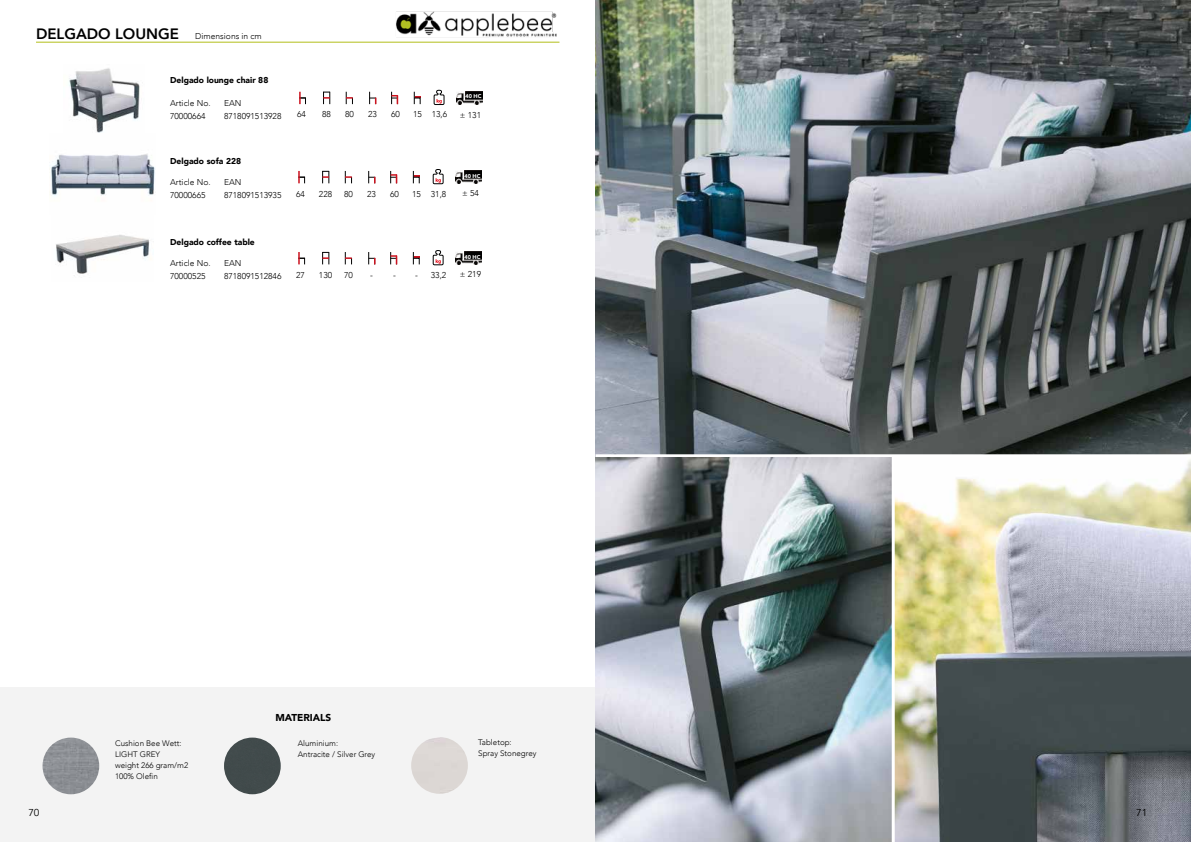
<style>
.page{position:relative;width:1191px;height:842px;background:#fff}
.page>*{position:absolute;margin:0;border:0;box-sizing:border-box;transform-origin:0 0}
.t1{font:900 10px "Avenir";color:#000}
.t2{font:10px "Avenir";color:#000}
.t3{font:300 8.5px "Avenir";color:#000}
.t4{font:900 8.5px "Avenir";color:#000}
.t5{font:300 8px/11px "Avenir";color:#000}
.t6{font:900 5.5px "Avenir";color:#fff}
.s1{font-weight:800;font-size:15px}
</style>
<div class="page">
<div style="left:0;top:687px;width:604px;height:155px;background:#f0f0f0"></div>
<svg style="left:323px;top:92px;width:7px;height:12px"></svg>
<svg style="left:346px;top:92px;width:7px;height:12px"></svg>
<svg style="left:299px;top:92px;width:7px;height:13px"></svg>
<svg style="left:391px;top:92px;width:7px;height:13px"></svg>
<svg style="left:413px;top:92px;width:8px;height:13px"></svg>
<svg style="left:369px;top:92px;width:7px;height:13px"></svg>
<svg style="left:433px;top:90px;width:11px;height:15px"></svg>
<img style="left:69px;top:68px;width:71px;height:65px">
<img style="left:456px;top:92px;width:26px;height:12px">
<img style="left:51px;top:154px;width:104px;height:42px">
<img style="left:43px;top:737px;width:56px;height:57px;border-radius:28px">
<div style="left:224px;top:737px;width:57px;height:57px;background:#414b4c;border-radius:28px"></div>
<svg style="left:322px;top:171px;width:7px;height:12px"></svg>
<svg style="left:345px;top:171px;width:7px;height:12px"></svg>
<svg style="left:298px;top:171px;width:7px;height:13px"></svg>
<svg style="left:390px;top:171px;width:7px;height:13px"></svg>
<svg style="left:412px;top:171px;width:8px;height:13px"></svg>
<svg style="left:368px;top:171px;width:7px;height:13px"></svg>
<svg style="left:432px;top:169px;width:12px;height:15px"></svg>
<img style="left:456px;top:171px;width:25px;height:13px">
<hr style="left:36px;top:42px;width:523px;height:1px;background:#b3be1a">
<svg style="left:322px;top:252px;width:7px;height:12px"></svg>
<svg style="left:345px;top:252px;width:7px;height:12px"></svg>
<svg style="left:298px;top:252px;width:7px;height:13px"></svg>
<svg style="left:390px;top:252px;width:7px;height:13px"></svg>
<svg style="left:412px;top:252px;width:8px;height:13px"></svg>
<svg style="left:368px;top:252px;width:7px;height:13px"></svg>
<svg style="left:432px;top:250px;width:12px;height:15px"></svg>
<img style="left:456px;top:252px;width:25px;height:13px">
<img style="left:56px;top:234px;width:94px;height:42px">
<div style="left:411px;top:737px;width:57px;height:57px;background:#dcd7d4;border-radius:28px"></div>
<img style="left:595px;top:0;width:596px;height:454px">
<img style="left:595px;top:457px;width:596px;height:385px">
<hr style="left:891px;top:457px;width:3px;height:385px;background:#fff">
<img style="left:395px;top:11px;width:164px;height:31px">
<p class="t3" style="left:36px;top:31px;width:227px"><span class="s1">DELGADO LOUNGE</span> Dimensions in cm</p>
<p class="t4" style="left:170px;top:73px;width:100px">Delgado lounge chair 88</p>
<p class="t6" style="left:465px;top:92px;width:18px">40 HC</p>
<p class="t3" style="left:170px;top:98px;width:42px">Article No.</p>
<p class="t3" style="left:224px;top:98px;width:19px">EAN</p>
<p class="t3" style="left:170px;top:111px;width:37px">70000664</p>
<p class="t3" style="left:224px;top:111px;width:59px">8718091513928</p>
<p class="t3" style="left:460px;top:110px;width:23px">± 131</p>
<p class="t3" style="left:297px;top:109px;width:10px">64</p>
<p class="t3" style="left:322px;top:109px;width:10px">88</p>
<p class="t3" style="left:345px;top:109px;width:10px">80</p>
<p class="t3" style="left:368px;top:109px;width:10px">23</p>
<p class="t3" style="left:391px;top:109px;width:10px">60</p>
<p class="t3" style="left:413px;top:109px;width:36px">15 13,6</p>
<p class="t4" style="left:170px;top:154px;width:72px">Delgado sofa 228</p>
<p class="t3" style="left:170px;top:177px;width:42px">Article No.</p>
<p class="t3" style="left:224px;top:177px;width:19px">EAN</p>
<p class="t3" style="left:170px;top:190px;width:37px">70000665</p>
<p class="t3" style="left:224px;top:190px;width:59px">8718091513935</p>
<p class="t3" style="left:296px;top:189px;width:10px">64</p>
<p class="t3" style="left:319px;top:189px;width:15px">228</p>
<p class="t3" style="left:344px;top:189px;width:10px">80</p>
<p class="t3" style="left:367px;top:189px;width:10px">23</p>
<p class="t3" style="left:390px;top:189px;width:10px">60</p>
<p class="t3" style="left:412px;top:189px;width:36px">15 31,8</p>
<p class="t6" style="left:464px;top:171px;width:18px">40 HC</p>
<p class="t3" style="left:462px;top:188px;width:18px">± 54</p>
<p class="t4" style="left:170px;top:235px;width:86px">Delgado coffee table</p>
<p class="t3" style="left:170px;top:258px;width:42px">Article No.</p>
<p class="t3" style="left:224px;top:258px;width:19px">EAN</p>
<p class="t3" style="left:170px;top:271px;width:37px">70000525</p>
<p class="t3" style="left:224px;top:271px;width:59px">8718091512846</p>
<p class="t3" style="left:296px;top:270px;width:10px">27</p>
<p class="t3" style="left:319px;top:270px;width:15px">130</p>
<p class="t3" style="left:344px;top:270px;width:10px">70</p>
<p class="t3" style="left:370px;top:270px;width:27px">- -</p>
<p class="t3" style="left:415px;top:270px;width:33px">- 33,2</p>
<p class="t6" style="left:464px;top:252px;width:18px">40 HC</p>
<p class="t3" style="left:460px;top:269px;width:23px">± 219</p>
<p class="t5" style="left:115px;top:737px;width:75px">Cushion Bee Wett:<br>LIGHT GREY<br>weight 266 gram/m2<br>100% Olefin</p>
<p class="t1" style="left:275px;top:709px;width:57px">MATERIALS</p>
<p class="t5" style="left:298px;top:737px;width:79px">Aluminium:<br>Antracite / Silver Grey</p>
<p class="t5" style="left:478px;top:737px;width:60px">Tabletop:<br>Spray Stonegrey</p>
<p class="t2" style="left:28px;top:806px;width:13px">70</p>
<p class="t2" style="left:1136px;top:806px;width:13px">71</p>
</div>
